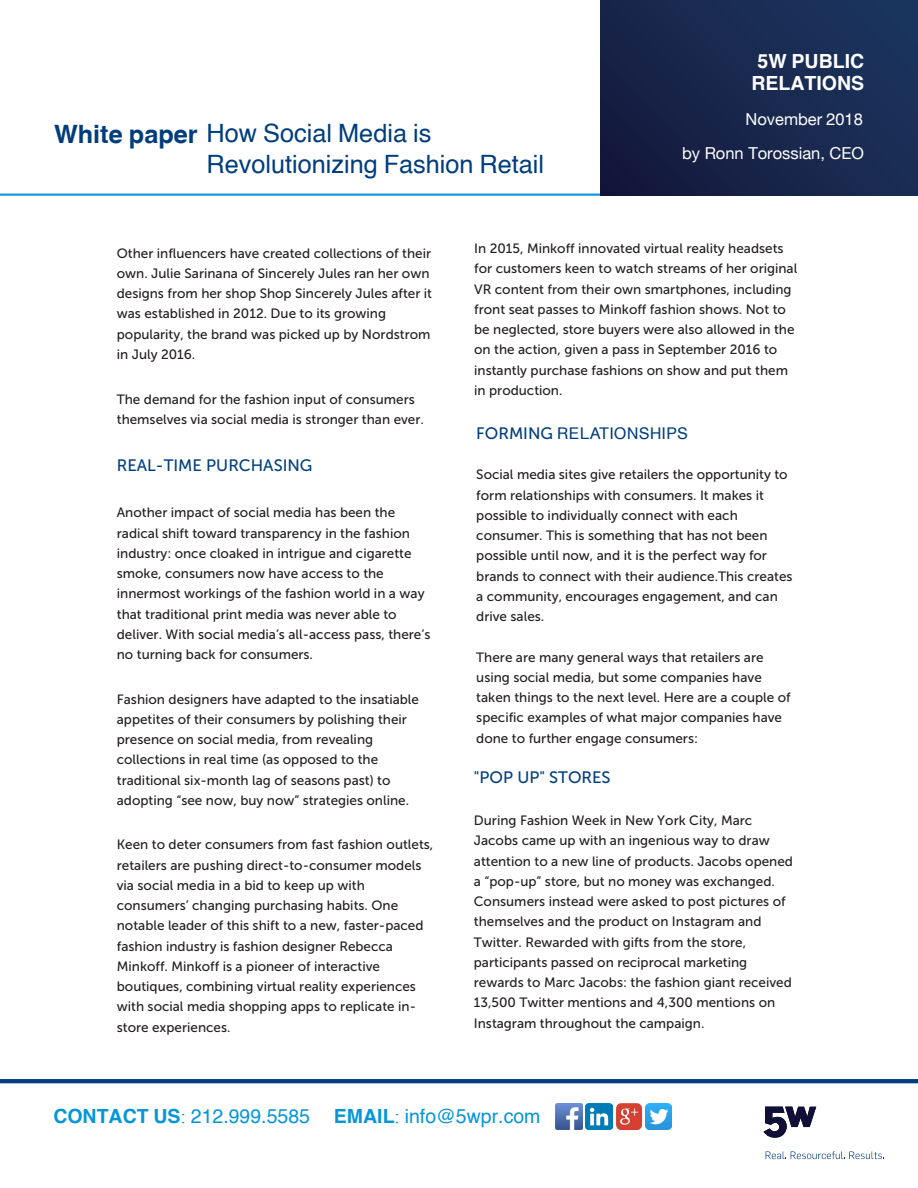
<style>
.page{position:relative;width:918px;height:1188px;background:#fff}
.page>*{position:absolute;margin:0;border:0;box-sizing:border-box;transform-origin:0 0}
.t1{font:25.2px "Helvetica R";color:#013d7d}
.t2{font:19.5px "Helvetica R";color:#0696d7}
.t3{font:700 19.5px/22.5px "Helvetica R";color:#fff;text-align:center}
.t4{font:16.5px/33.6px "Helvetica Neue";color:#fff;text-align:right}
.t5{font:16.5px "Helvetica Greek Upright";color:#013d7d}
.body_text{font:16.5px "Museo Sans 500";color:#003e7e}
.t6{font:16.5px "Museo Sans 500";color:#013d7d}
.body_text-2{font:13.5px/20.2px "Museo Sans 500";color:#231f20}
.s1{font-weight:700}
.s2{font-family:"Helvetica R"}
.s3{font-family:"Museo Sans 500"}
.s4{color:#003e7e}
.s5{font-family:"Times New Roman"}
</style>
<div class="page">
<hr style="left:0;top:194px;width:918px;height:2px;background:#0696d7">
<hr style="left:0;top:1079px;width:918px;height:4px;background:#013d7d">
<svg style="left:766px;top:1151px;width:118px;height:8px"></svg>
<div style="left:600px;top:0;width:318px;height:196px;background:linear-gradient(to right,#161d41,#1b325a)"></div>
<img style="left:586px;top:1104px;width:26px;height:26px">
<img style="left:645px;top:1104px;width:26px;height:26px">
<img style="left:616px;top:1103px;width:26px;height:27px">
<img style="left:556px;top:1103px;width:26px;height:27px">
<svg style="left:764px;top:1107px;width:52px;height:31px"></svg>
<h1 class="t1" style="left:54px;top:118px;width:379px"><span class="s1">White paper</span> How Social Media is</h1>
<h1 class="t1" style="left:207px;top:148px;width:339px">Revolutionizing Fashion Retail</h1>
<h2 class="t3" style="left:752px;top:49px;width:114px">5W PUBLIC<br>RELATIONS</h2>
<p class="t4" style="left:682px;top:103px;width:184px">November <span class="s2">201</span>8<br>by Ronn Torossian, CEO</p>
<p class="body_text-2" style="left:117px;top:243px;width:317px">Other influencers have created collections of their own. Julie Sarinana of Sincerely Jules ran her own designs from her shop Shop Sincerely Jules after it was established in 2012. Due to its growing popularity, the brand was picked up by Nordstrom in July 2016.</p>
<p class="body_text-2" style="left:117px;top:389px;width:309px">The demand for the fashion input of consumers themselves via social media is stronger than ever.</p>
<p class="body_text" style="left:117px;top:457px;width:197px">REAL-TIME PURCHASING</p>
<p class="body_text-2" style="left:117px;top:503px;width:315px">Another impact of social media has been the radical shift toward transparency in the fashion industry: once cloaked in intrigue and cigarette smoke, consumers now have access to the innermost workings of the fashion world in a way that traditional print media was never able to deliver. With social media’s all-access pass, there’s no turning back for consumers.</p>
<p class="body_text-2" style="left:117px;top:689px;width:304px">Fashion designers have adapted to the insatiable appetites of their consumers by polishing their presence on social media, from revealing collections in real time (as opposed to the traditional six-month lag of seasons past) to adopting “see now, buy now” strategies online.</p>
<p class="body_text-2" style="left:117px;top:835px;width:318px">Keen to deter consumers from fast fashion outlets, retailers are pushing direct-to-consumer models via social media in a bid to keep up with consumers’ changing purchasing habits. One notable leader of this shift to a new, faster-paced fashion industry is fashion designer Rebecca Minkoff. Minkoff is a pioneer of interactive boutiques, combining virtual reality experiences with social media shopping apps to replicate in&shy;store experiences.</p>
<p class="body_text-2" style="left:474px;top:238px;width:325px">In 2015, Minkoff innovated virtual reality headsets for customers keen to watch streams of her original VR content from their own smartphones, including front seat passes to Minkoff fashion shows. Not to be neglected, store buyers were also allowed in the on the action, given a pass in September 2016 to instantly purchase fashions on show and put them in production.</p>
<p class="t5" style="left:476px;top:425px;width:213px"><span class="s3">FORMING</span> RELATIONS<span class="s4">HIP</span>S</p>
<p class="body_text-2" style="left:476px;top:465px;width:318px">Social media sites give retailers the opportunity to form relationships with consumers. It makes it possible to individually connect with each consumer. This is something that has not been possible until now, and it is the perfect way for brands to connect with their audience.This creates a community, encourages engagement, and can drive sales.</p>
<p class="body_text-2" style="left:476px;top:647px;width:316px">There are many general ways that retailers are using social media, but some companies have taken things to the next level. Here are a couple of specific examples of what major companies have done to further engage consumers:</p>
<p class="t6" style="left:474px;top:768px;width:138px">"POP UP" STORES</p>
<p class="body_text-2" style="left:474px;top:810px;width:321px">During Fashion Week in New York City, Marc Jacobs came up with an ingenious way to draw attention to a new line of products. Jacobs opened a “pop-up” store, but no money was exchanged.<br>Consumers instead were asked to post pictures of themselves and the product on Instagram and Twitter. Rewarded with gifts from the store, participants passed on reciprocal marketing rewards to Marc Jacobs: the fashion giant received 13,500 Twitter mentions and 4,300 mentions on Instagram throughout the campaign.</p>
<h2 class="t2" style="left:53px;top:1104px;width:489px"><span class="s1">CONTACT US</span><span class="s5">:</span> 212.999.5585 <span class="s1">EMAIL</span><span class="s5">:</span> info@5wpr.com</h2>
</div>
